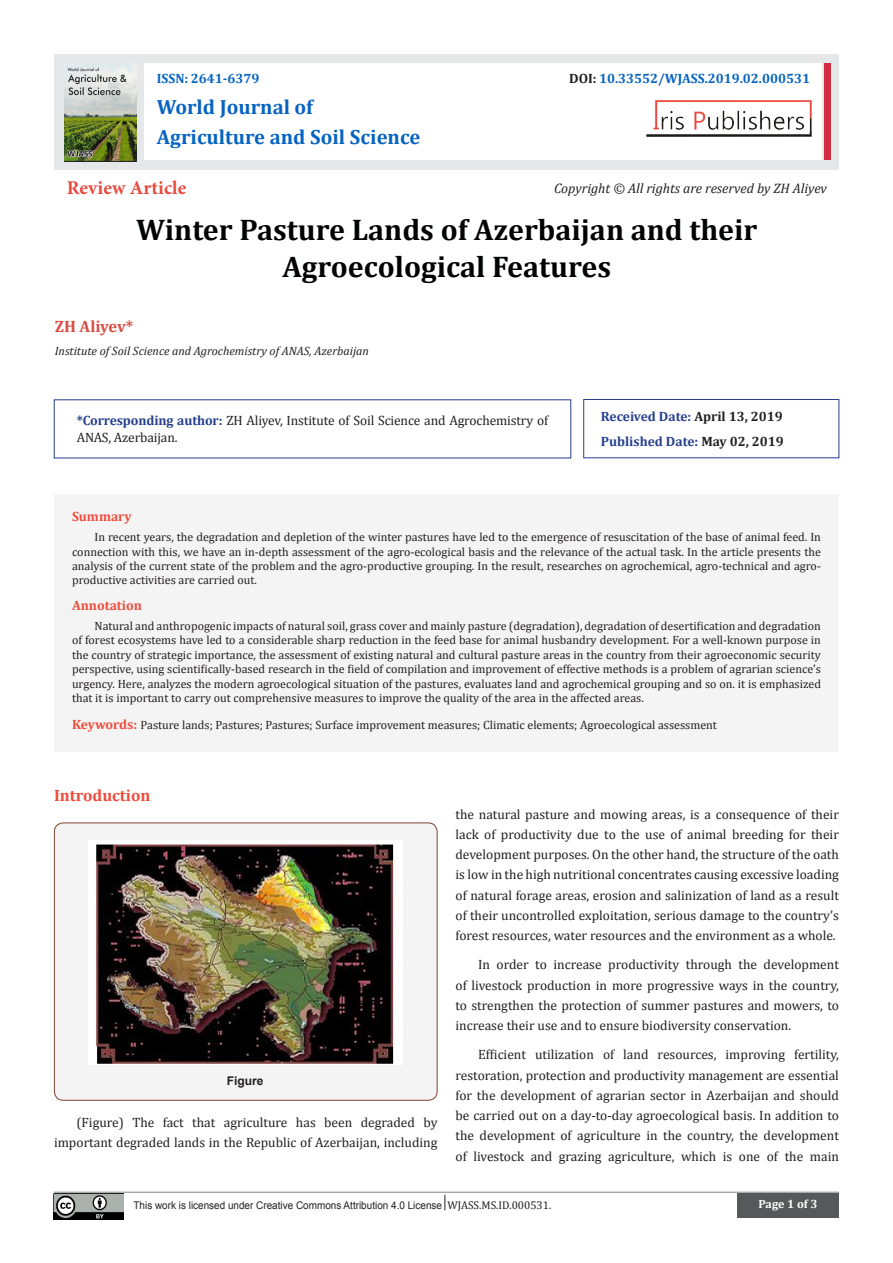
<style>
.page{position:relative;width:893px;height:1263px;background:#fff}
.page>*{position:absolute;margin:0;border:0;box-sizing:border-box;transform-origin:0 0}
.t1{font:700 30px/37.5px "Cambria";color:#000303;text-align:center}
.t2{font:700 20.55px "Cambria";color:#0563c1}
.t3{font:700 19.5px "Minion Pro";letter-spacing:.005em;color:#e9493f}
.t4{font:700 16.5px "Cambria";color:#ef4c3a}
.t5{font:700 16.5px "Cambria";letter-spacing:-.01em;color:#d84d41}
.t6{font:italic 13.8px "Cambria";color:#231f20}
.t7{font:13.5px/20.2px "Cambria";color:#231f20;text-align:justify}
.t8{font:700 13.5px "Cambria";color:#253f8e}
.t9{font:700 13.5px "Cambria";color:#0563c1}
.t10{font:700 13.5px "Cambria";color:#ef4d3d}
.t11{font:12px/14.4px "Cambria";color:#231f20;text-align:justify}
.t12{font:italic 12px "Cambria";color:#231f20}
.t13{font:700 12px "Cambria";color:#fff}
.t14{font:700 12px "Arial";color:#231f20}
.t15{font:10.65px "Arial";color:#231f20;scale:.94 1}
.s1{color:#231f20}
.s2{font-weight:700;color:#253f8e}
.s3{font-weight:700;font-size:13.5px;color:#ef4d3d}
.s4{font-family:"Cambria";font-size:11.25px}
</style>
<div class="page">
<hr style="left:54px;top:1191px;width:785px;height:2px;background:#a8a9ad">
<div style="left:737px;top:1193px;width:102px;height:24px;background:#57585a"></div>
<div style="left:54px;top:823px;width:383px;height:277px;background:#f4f4f4;border-radius:9px"></div>
<div style="left:54px;top:822px;width:383px;height:279px;border:1px solid #824230;border-radius:9px"></div>
<img style="left:89px;top:840px;width:314px;height:224px">
<div style="left:584px;top:399px;width:255px;height:59px;border:1px solid #253f8e"></div>
<div style="left:55px;top:54px;width:784px;height:116px;background:#e6e7e8"></div>
<div style="left:145px;top:64px;width:677px;height:96px;background:#fff"></div>
<div style="left:824px;top:64px;width:7px;height:96px;background:#cf2e41"></div>
<img style="left:646px;top:100px;width:165px;height:36px">
<img style="left:65px;top:64px;width:71px;height:97px">
<img style="left:53px;top:1193px;width:71px;height:26px">
<svg style="left:444px;top:1195px;width:1px;height:15px"></svg>
<div style="left:54px;top:494px;width:785px;height:258px;background:#f4f4f4"></div>
<p class="t9" style="left:157px;top:69px;width:104px">ISSN: 2641-6379</p>
<p class="t9" style="left:569px;top:69px;width:242px"><span class="s1">DOI:</span> 10.33552/WJASS.2019.02.000531</p>
<p class="t2" style="left:157px;top:92px;width:158px">World Journal of</p>
<p class="t2" style="left:157px;top:123px;width:265px">Agriculture and Soil Science</p>
<p class="t3" style="left:67px;top:174px;width:121px">Review Article</p>
<p class="t6" style="left:554px;top:178px;width:274px">Copyright © All rights are reserved by ZH Aliyev</p>
<p class="t1" style="left:136px;top:210px;width:623px">Winter Pasture Lands of Azerbaijan and their<br>Agroecological Features</p>
<p class="t5" style="left:55px;top:315px;width:80px">ZH Aliyev*</p>
<p class="t12" style="left:55px;top:342px;width:316px">Institute of Soil Science and Agrochemistry of ANAS, Azerbaijan</p>
<p class="t7" style="left:77px;top:412px;width:473px;line-height:16.5px"><span class="s2">*Corresponding author:</span> ZH Aliyev, Institute of Soil Science and Agrochemistry of<br>ANAS, Azerbaijan.</p>
<p class="t8" style="left:601px;top:407px;width:183px">Received Date: <span class="s1">April 13, 2019</span></p>
<p class="t8" style="left:601px;top:432px;width:184px">Published Date: <span class="s1">May 02, 2019</span></p>
<p class="t10" style="left:72px;top:507px;width:61px">Summary</p>
<p class="t11" style="left:72px;top:530px;width:750px;text-indent:22px">In recent years, the degradation and depletion of the winter pastures have led to the emergence of resuscitation of the base of animal feed. In connection with this, we have an in-depth assessment of the agro-ecological basis and the relevance of the actual task. In the article presents the analysis of the current state of the problem and the agro-productive grouping. In the result, researches on agrochemical, agro-technical and agro&shy;productive activities are carried out.</p>
<p class="t10" style="left:72px;top:595px;width:71px">Annotation</p>
<p class="t11" style="left:72px;top:619px;width:750px;text-indent:22px">Natural and anthropogenic impacts of natural soil, grass cover and mainly pasture (degradation), degradation of desertification and degradation of forest ecosystems have led to a considerable sharp reduction in the feed base for animal husbandry development. For a well-known purpose in the country of strategic importance, the assessment of existing natural and cultural pasture areas in the country from their agroeconomic security perspective, using scientifically-based research in the field of compilation and improvement of effective methods is a problem of agrarian science’s urgency. Here, analyzes the modern agroecological situation of the pastures, evaluates land and agrochemical grouping and so on. it is emphasized that it is important to carry out comprehensive measures to improve the quality of the area in the affected areas.</p>
<p class="t11" style="left:72px;top:718px;width:646px"><span class="s3">Keywords:</span> Pasture lands; Pastures; Pastures; Surface improvement measures; Climatic elements; Agroecological assessment</p>
<p class="t4" style="left:54px;top:783px;width:98px">Introduction</p>
<p class="t14" style="left:227px;top:1072px;width:38px">Figure</p>
<p class="t7" style="left:54px;top:1112px;width:385px;text-align:right">(Figure) The fact that agriculture has been degraded by important degraded lands in the Republic of Azerbaijan, including</p>
<p class="t7" style="left:455px;top:804px;width:385px">the natural pasture and mowing areas, is a consequence of their lack of productivity due to the use of animal breeding for their development purposes. On the other hand, the structure of the oath is low in the high nutritional concentrates causing excessive loading of natural forage areas, erosion and salinization of land as a result of their uncontrolled exploitation, serious damage to the country’s forest resources, water resources and the environment as a whole.</p>
<p class="t7" style="left:455px;top:954px;width:385px;text-indent:22px">In order to increase productivity through the development of livestock production in more progressive ways in the country, to strengthen the protection of summer pastures and mowers, to increase their use and to ensure biodiversity conservation.</p>
<p class="t7" style="left:455px;top:1044px;width:385px;text-indent:22px">Efficient utilization of land resources, improving fertility, restoration, protection and productivity management are essential for the development of agrarian sector in Azerbaijan and should be carried out on a day-to-day agroecological basis. In addition to the development of agriculture in the country, the development of livestock and grazing agriculture, which is one of the main</p>
<p class="t15" style="left:134px;top:1198px;width:446px">This work is licensed under Creative Commons Attribution 4.0 License <span class="s4">WJASS.MS.ID.000531.</span></p>
<p class="t13" style="left:758px;top:1196px;width:60px">Page 1 of 3</p>
</div>
